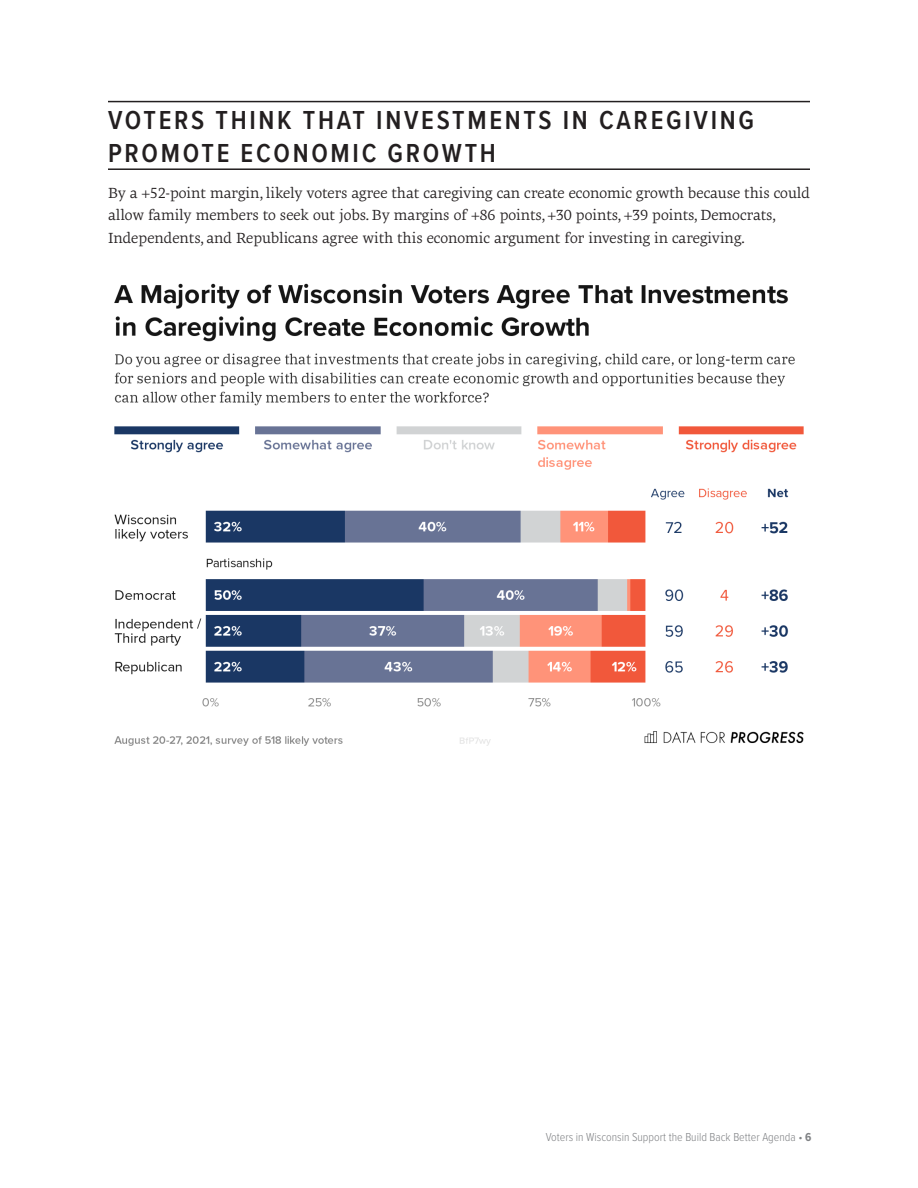
<style>
.page{position:relative;width:918px;height:1188px;background:#fff}
.page>*{position:absolute;margin:0;border:0;box-sizing:border-box;transform-origin:0 0}
.header_1{font:600 27px/32.4px "Proxima Nova Cond";letter-spacing:.1em;color:#231f20}
.body_copy{font:15px/22.5px "Geneo Std";color:#231f20}
.t1{font:300 12px "Proxima Nova Cond";color:#808285}
.s1{font-weight:700}
</style>
<div class="page">
<hr style="left:108px;top:101px;width:702px;height:1px;background:#231f20">
<hr style="left:108px;top:168px;width:702px;height:2px;background:#231f20">
<img style="left:114px;top:283px;width:690px;height:463px">
<p class="header_1" style="left:108px;top:103px;width:648px">VOTERS THINK THAT INVESTMENTS IN CAREGIVING<br>PROMOTE ECONOMIC GROWTH</p>
<p class="body_copy" style="left:108px;top:181px;width:703px">By a +52-point margin, likely voters agree that caregiving can create economic growth because this could allow family members to seek out jobs. By margins of +86 points, +30 points, +39 points, Democrats,<br>Independents, and Republicans agree with this economic argument for investing in caregiving.</p>
<p class="t1" style="left:546px;top:1128px;width:267px">Voters in Wisconsin Support the Build Back Better Agenda • <span class="s1">6</span></p>
</div>
